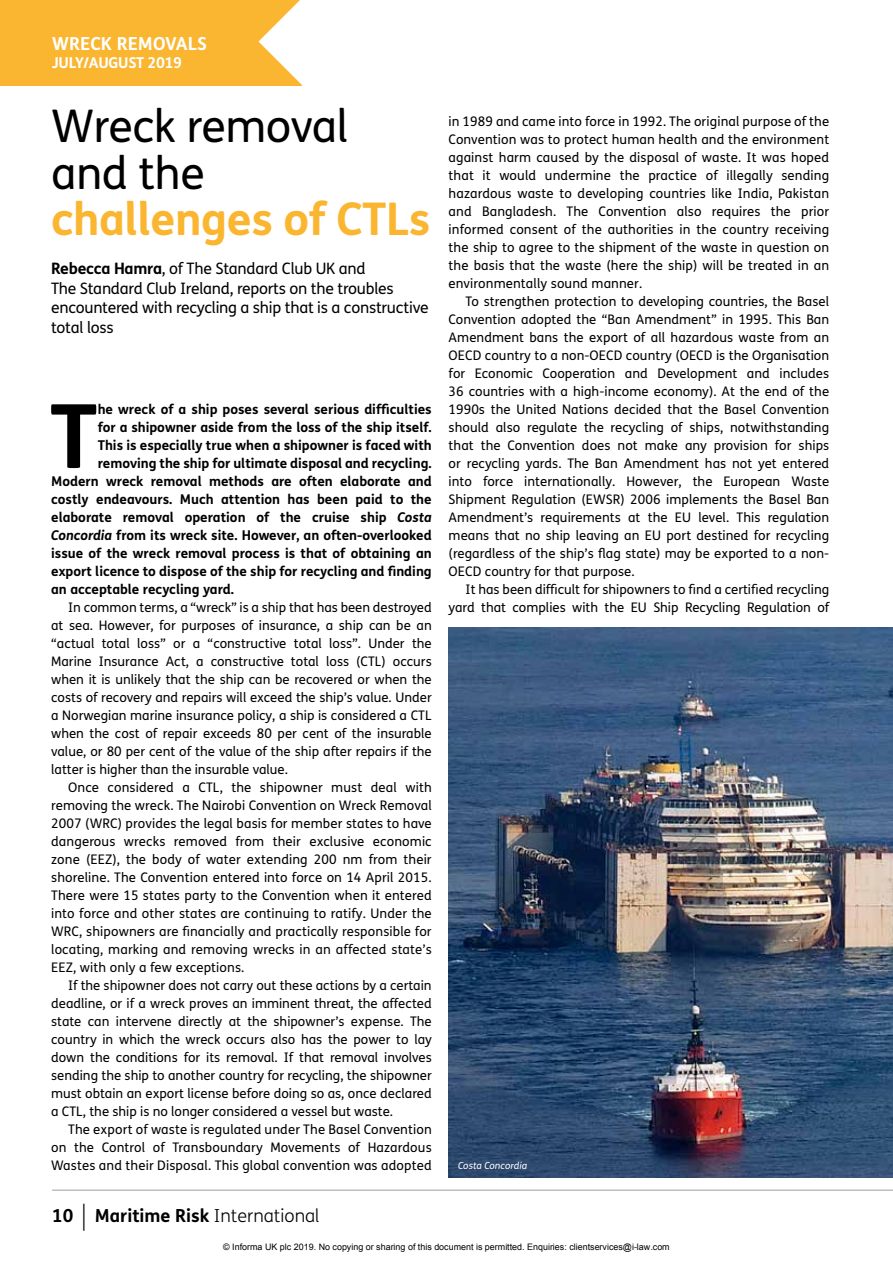
<style>
.page{position:relative;width:893px;height:1263px;background:#fff}
.page>*{position:absolute;margin:0;border:0;box-sizing:border-box;transform-origin:0 0}
.t1{font:700 88.5px "FS Me";color:#000}
.t2{font:45px/46.5px "FS Me";letter-spacing:-.01em;color:#000}
.t3{font:700 45px "FS Me";letter-spacing:-.01em;color:#fab630}
.t4{font:700 18px "FS Me";color:#000}
.t5{font:700 18px "FS Me";color:#fff}
.t6{font:15.75px/19.5px "FS Me";letter-spacing:-.015em;color:#000}
.t7{font:700 15px "FS Me";letter-spacing:-.02em;color:#fff}
.t8{font:700 13.5px "FS Me";color:#000}
.t9{font:13.2px/18px "FS Me";color:#000;text-align:justify}
.t10{font:italic 9.75px "FS Me";color:#fff}
.t11{font:9px "Arial";color:#000}
.s1{font-weight:700}
.s2{font-style:italic}
.s3{color:#030303}
.s4{font-family:"Myriad Pro";font-weight:300;font-size:27px}
.s5{font-weight:300}
</style>
<div class="page">
<hr style="left:52px;top:1190px;width:841px;height:1px;background:#9d9d9c">
<div style="left:0;top:0;width:302px;height:85px;background:#fab630"></div>
<svg style="left:258px;top:0;width:44px;height:85px"></svg>
<img style="left:449px;top:627px;width:444px;height:551px">
<h3 class="t5" style="left:52px;top:29px;width:157px">WRECK REMOVALS</h3>
<p class="t7" style="left:52px;top:51px;width:132px">JULY/AUGUST 2019</p>
<h2 class="t2" style="left:51px;top:102px;width:299px">Wreck removal and the</h2>
<h2 class="t3" style="left:51px;top:184px;width:381px">challenges of CTLs</h2>
<p class="t6" style="left:51px;top:259px;width:379px"><span class="s1">Rebecca Hamra</span>, of The Standard Club UK and<br>The Standard Club Ireland, reports on the troubles encountered with recycling a ship that is a constructive total loss</p>
<h1 class="t1" style="left:50px;top:368px;width:49px">T</h1>
<p class="t8" style="left:98px;top:399px;width:335px">he wreck of a ship poses several serious difficulties</p>
<p class="t8" style="left:98px;top:417px;width:336px">for a shipowner aside from the loss of the ship itself.</p>
<p class="t8" style="left:98px;top:435px;width:336px">This is especially true when a shipowner is faced with</p>
<p class="t8" style="left:98px;top:453px;width:335px">removing the ship for ultimate disposal and recycling.</p>
<p class="t8" style="left:51px;top:471px;width:382px">Modern wreck removal methods are often elaborate and</p>
<p class="t8" style="left:51px;top:489px;width:382px">costly endeavours. Much attention has been paid to the</p>
<p class="t8" style="left:51px;top:507px;width:382px">elaborate removal operation of the cruise ship <span class="s2">Costa</span></p>
<p class="t8" style="left:51px;top:525px;width:382px"><span class="s2">Concordia</span> from its wreck site. However, an often-overlooked</p>
<p class="t8" style="left:51px;top:543px;width:382px">issue of the wreck removal process is that of obtaining an</p>
<p class="t8" style="left:51px;top:561px;width:382px">export licence to dispose of the ship for recycling and finding</p>
<p class="t8" style="left:51px;top:579px;width:184px">an acceptable recycling yard.</p>
<p class="t9" style="left:51px;top:598px;width:382px;text-indent:17px">In common terms, a “wreck” is a ship that has been destroyed at sea. However, for purposes of insurance, a ship can be an “actual total loss” or a “constructive total loss”. Under the Marine Insurance Act, a constructive total loss (CTL) occurs when it is unlikely that the ship can be recovered or when the costs of recovery and repairs will exceed the ship’s value. Under a Norwegian marine insurance policy, a ship is considered a CTL when the cost of repair exceeds 80 per cent of the insurable value, or 80 per cent of the value of the ship after repairs if the latter is higher than the insurable value.</p>
<p class="t9" style="left:51px;top:778px;width:382px;text-indent:17px">Once considered a CTL, the shipowner must deal with removing the wreck. The Nairobi Convention on Wreck Removal 2007 (WRC) provides the legal basis for member states to have dangerous wrecks removed from their exclusive economic zone (EEZ), the body of water extending 200 nm from their shoreline. The Convention entered into force on 14 April 2015.<br>There were 15 states party to the Convention when it entered into force and other states are continuing to ratify. Under the WRC, <span class="s3">shipowners are financially and practically responsible for locating, marking and removing wrecks in an affected state’s EEZ, with only a few exceptions.</span></p>
<p class="t9" style="left:51px;top:976px;width:382px;text-indent:17px"><span class="s3">If the shipowner does not carry out these actions by a certain deadline, or if a wreck proves an imminent threat, the affected state can intervene directly at the shipowner’s expense.</span> The country in which the wreck occurs also has the power to lay down the conditions for its removal. If that removal involves sending the ship to another country for recycling, the shipowner must obtain an export license before doing so as, once declared a CTL, the ship is no longer considered a vessel but waste.</p>
<p class="t9" style="left:51px;top:1120px;width:382px;text-indent:17px">The export of waste is regulated under The Basel Convention on the Control of Transboundary Movements of Hazardous Wastes and their Disposal. This global convention was adopted</p>
<h3 class="t4" style="left:52px;top:1202px;width:269px">10 <span class="s4">|</span> Maritime Risk <span class="s5">International</span></h3>
<p class="t9" style="left:449px;top:112px;width:382px">in 1989 and came into force in 1992. The original purpose of the Convention was to protect human health and the environment against harm caused by the disposal of waste. It was hoped that it would undermine the practice of illegally sending hazardous waste to developing countries like India, Pakistan and Bangladesh. The Convention also requires the prior informed consent of the authorities in the country receiving the ship to agree to the shipment of the waste in question on the basis that the waste (here the ship) will be treated in an environmentally sound manner.</p>
<p class="t9" style="left:449px;top:292px;width:382px;text-indent:17px">To strengthen protection to developing countries, the Basel Convention adopted the “Ban Amendment” in 1995. This Ban Amendment bans the export of all hazardous waste from an OECD country to a non-OECD country (OECD is the Organisation for Economic Cooperation and Development and includes 36 countries with a high-income economy). At the end of the 1990s the United Nations decided that the Basel Convention should also regulate the recycling of ships, notwithstanding that the Convention does not make any provision for ships or recycling yards. The Ban Amendment has not yet entered into force internationally. However, the European Waste Shipment Regulation (EWSR) 2006 implements the Basel Ban Amendment’s requirements at the EU level. This regulation means that no ship leaving an EU port destined for recycling (regardless of the ship’s flag state) may be exported to a non-OECD country for that purpose.</p>
<p class="t9" style="left:449px;top:580px;width:382px;text-align:right">It has been difficult for shipowners to find a certified recycling yard that complies with the EU Ship Recycling Regulation of</p>
<p class="t10" style="left:458px;top:1158px;width:70px">Costa Concordia</p>
<p class="t11" style="left:223px;top:1241px;width:448px">© Informa UK plc 2019. No copying or sharing of this document is permitted. Enquiries: clientservices@i-law.com</p>
</div>
